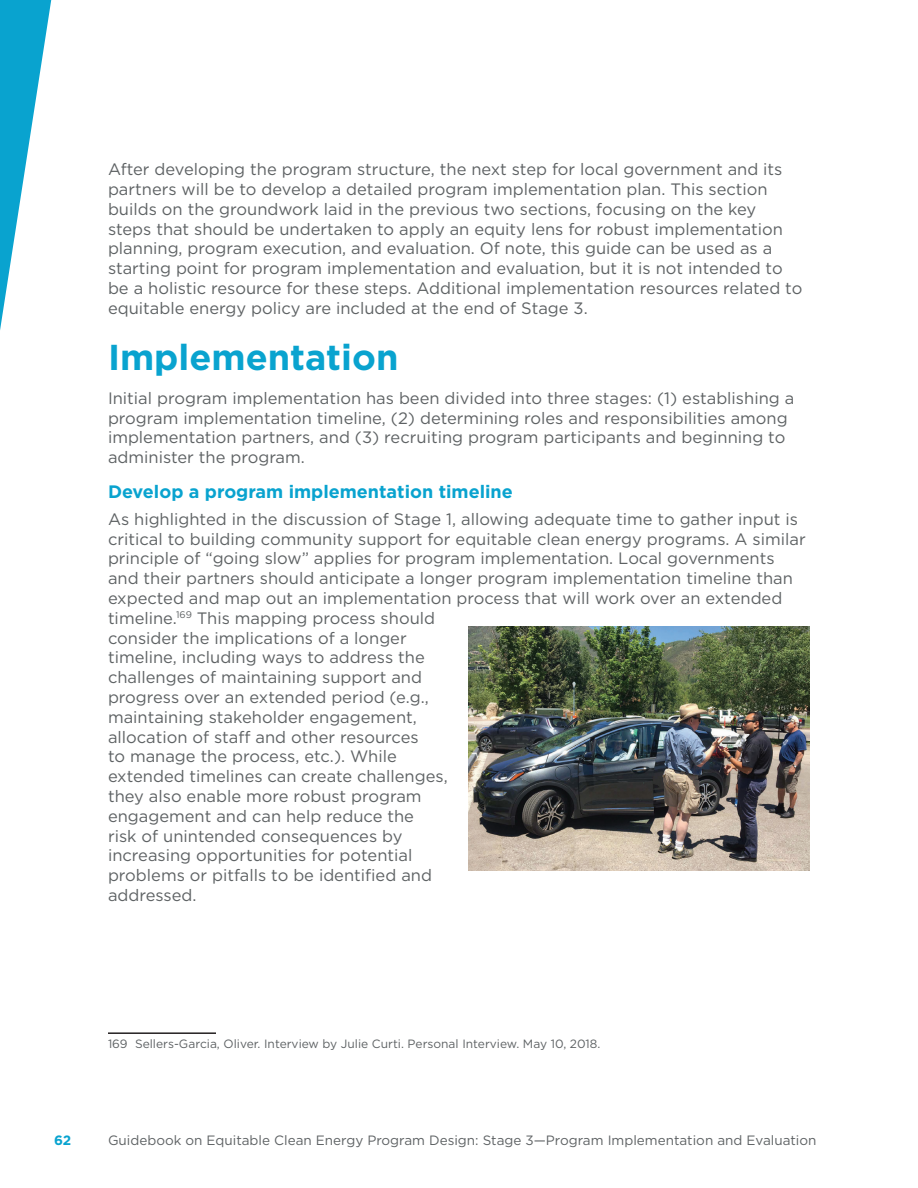
<style>
.page{position:relative;width:918px;height:1188px;background:#fff}
.page>*{position:absolute;margin:0;border:0;box-sizing:border-box;transform-origin:0 0}
.t1{font:700 36px "Gotham";color:#09a3cf}
.t2{font:700 18px "Gotham";color:#09a3cf}
.t3{font:16.5px/19.8px "Gotham";color:#5e6264}
.t4{font:13.5px "Gotham";color:#5e6264}
.t5{font:700 13.5px "Gotham";color:#09a3cf}
.t6{font:12px "Gotham";color:#5e6264}
</style>
<div class="page">
<svg style="left:0;top:0;width:52px;height:330px"></svg>
<hr style="left:108px;top:1032px;width:108px;height:2px;background:#231f20">
<img style="left:468px;top:627px;width:342px;height:244px">
<p class="t3" style="left:108px;top:159px;width:676px">After developing the program structure, the next step for local government and its</p>
<p class="t3" style="left:108px;top:179px;width:696px">partners will be to develop a detailed program implementation plan. This section builds on the groundwork laid in the previous two sections, focusing on the key steps that should be undertaken to apply an equity lens for robust implementation planning, program execution, and evaluation. Of note, this guide can be used as a starting point for program implementation and evaluation, but it is not intended to be a holistic resource for these steps. Additional implementation resources related to equitable energy policy are included at the end of Stage 3.</p>
<h1 class="t1" style="left:108px;top:334px;width:292px">Implementation</h1>
<p class="t3" style="left:108px;top:388px;width:688px">Initial program implementation has been divided into three stages: (1) establishing a program implementation timeline, (2) determining roles and responsibilities among implementation partners, and (3) recruiting program participants and beginning to administer the program.</p>
<h2 class="t2" style="left:108px;top:480px;width:406px">Develop a program implementation timeline</h2>
<p class="t3" style="left:108px;top:509px;width:699px">As highlighted in the discussion of Stage 1, allowing adequate time to gather input is critical to building community support for equitable clean energy programs. A similar principle of “going slow” applies for program implementation. Local governments and their partners should anticipate a longer program implementation timeline than expected and map out an implementation process that will work over an extended timeline.<sup>169</sup> This mapping process should<br>consider the implications of a longer<br>timeline, including ways to address the<br>challenges of maintaining support and<br>progress over an extended period (e.g.,<br>maintaining stakeholder engagement,<br>allocation of staf and other resources<br>to manage the process, etc.). While<br>extended timelines can create challenges,<br>they also enable more robust program<br>engagement and can help reduce the<br>risk of unintended consequences by<br>increasing opportunities for potential<br>problems or pitfalls to be identifed and<br>addressed.</p>
<p class="t6" style="left:108px;top:1036px;width:494px">169 Sellers-Garcia, Oliver. Interview by Julie Curti. Personal Interview. May 10, 2018.</p>
<p class="t5" style="left:54px;top:1131px;width:19px">62</p>
<p class="t4" style="left:108px;top:1131px;width:710px">Guidebook on Equitable Clean Energy Program Design: Stage 3—Program Implementation and Evaluation</p>
</div>
